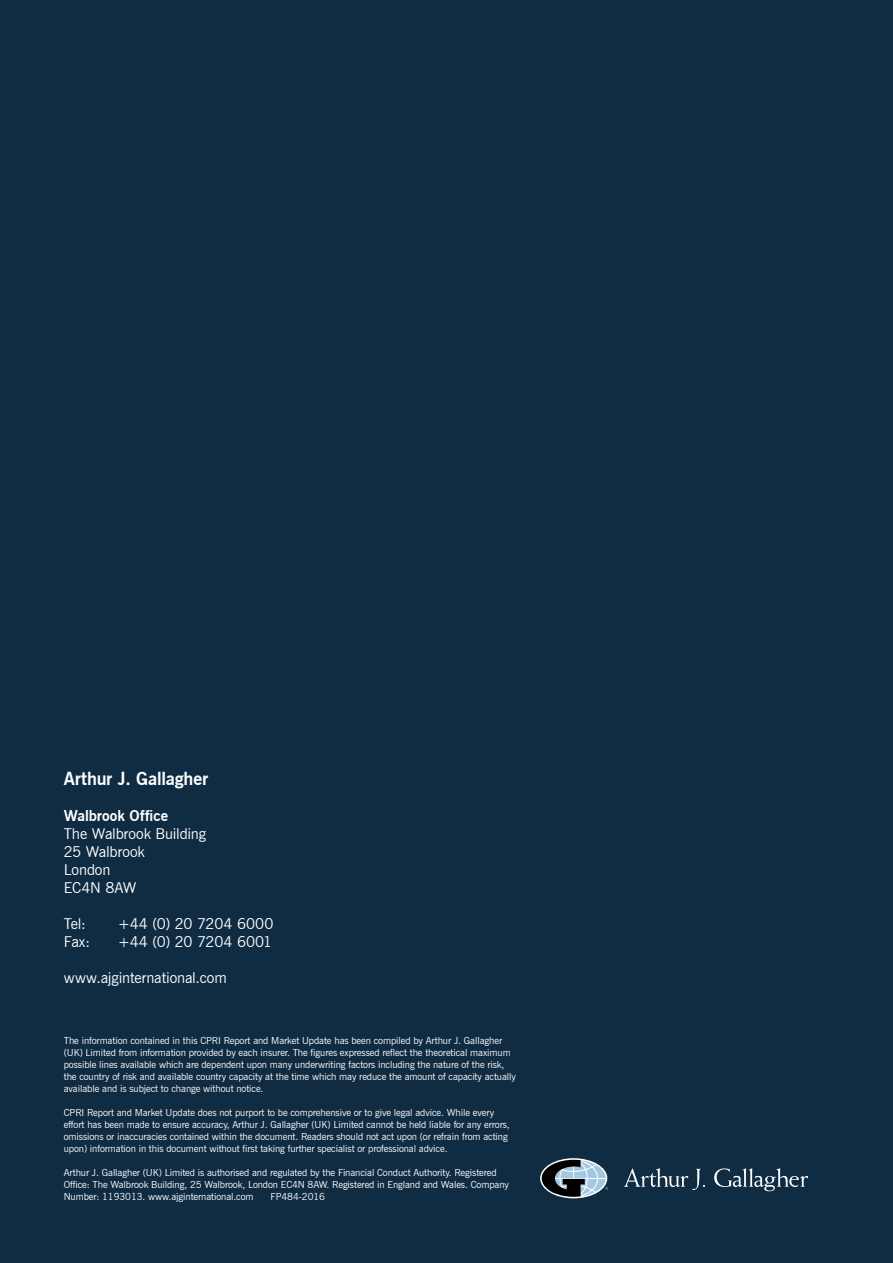
<style>
.page{position:relative;width:893px;height:1263px;background:#102c43}
.page>*{position:absolute;margin:0;border:0;box-sizing:border-box;transform-origin:0 0}
.t1{font:700 18px "News Gothic BT";letter-spacing:-.01em;color:#fff}
.t2{font:15px/18px "News Gothic BT";letter-spacing:-.01em;color:#fff}
.t3{font:700 15px "News Gothic BT";color:#fff}
.t4{font:9.75px/12px "News Gothic BT";letter-spacing:-.01em;color:#fff}
</style>
<div class="page">
<svg style="left:624px;top:1168px;width:81px;height:22px"></svg>
<svg style="left:714px;top:1168px;width:94px;height:23px"></svg>
<svg style="left:540px;top:1158px;width:67px;height:40px"></svg>
<svg style="left:542px;top:1160px;width:66px;height:37px;background:#606f7c"></svg>
<h1 class="t1" style="left:64px;top:767px;width:146px">Arthur J. Gallagher</h1>
<h2 class="t3" style="left:64px;top:806px;width:106px">Walbrook Office</h2>
<h2 class="t2" style="left:64px;top:824px;width:144px">The Walbrook Building<br>25 Walbrook<br>London<br>EC4N 8AW</h2>
<h2 class="t2" style="left:64px;top:914px;width:24px">Tel:</h2>
<h2 class="t2" style="left:118px;top:914px;width:157px">+44 (0) 20 7204 6000</h2>
<h2 class="t2" style="left:64px;top:932px;width:28px">Fax:</h2>
<h2 class="t2" style="left:118px;top:932px;width:156px">+44 (0) 20 7204 6001</h2>
<h2 class="t2" style="left:64px;top:968px;width:165px">www.ajginternational.com</h2>
<p class="t4" style="left:64px;top:1034px;width:454px">The information contained in this CPRI Report and Market Update has been compiled by Arthur J. Gallagher (UK) Limited from information provided by each insurer. The figures expressed reflect the theoretical maximum possible lines available which are dependent upon many underwriting factors including the nature of the risk, the country of risk and available country capacity at the time which may reduce the amount of capacity actually available and is subject to change without notice.</p>
<p class="t4" style="left:64px;top:1106px;width:447px">CPRI Report and Market Update does not purport to be comprehensive or to give legal advice. While every effort has been made to ensure accuracy, Arthur J. Gallagher (UK) Limited cannot be held liable for any errors, omissions or inaccuracies contained within the document. Readers should not act upon (or refrain from acting upon) information in this document without first taking further specialist or professional advice.</p>
<p class="t4" style="left:64px;top:1166px;width:447px">Arthur J. Gallagher (UK) Limited is authorised and regulated by the Financial Conduct Authority. Registered<br>Office: The Walbrook Building, 25 Walbrook, London EC4N 8AW. Registered in England and Wales. Company<br>Number: 1193013. www.ajginternational.com</p>
<p class="t4" style="left:271px;top:1190px;width:56px">FP484-2016</p>
</div>
